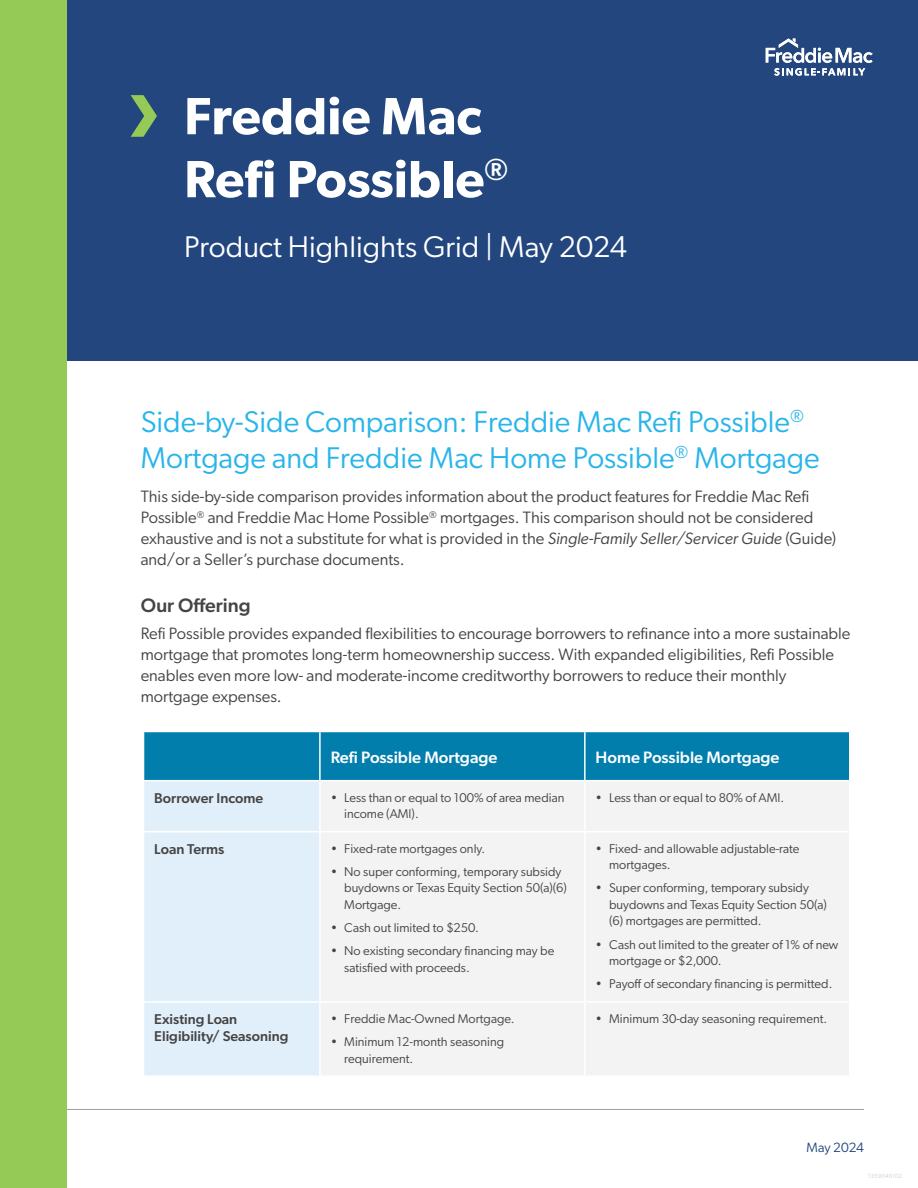
<style>
.page{position:relative;width:918px;height:1188px;background:#fff}
.page>*{position:absolute;margin:0;border:0;box-sizing:border-box;transform-origin:0 0}
.t1{font:600 52.5px/63px "Gibson";color:#fff}
.t2{font:30px/36px "Gibson";color:#29b5e9}
.t3{font:30px "Gibson";color:#fff}
.t4{font:500 19.5px "Gibson";color:#444}
.t5{font:16.5px/21px "Gibson";color:#444}
.t6{font:500 16.5px "Gibson";color:#fff}
.t7{font:500 14.25px/17.1px "Gibson";color:#444}
.t8{font:13.5px "Gibson";color:#24467d}
.t9{font:12.75px/16.5px "Gibson";color:#444}
.t10{font:6px "Gibson";letter-spacing:.03em;color:#d1d1d1}
.s1{font-style:italic}
</style>
<div class="page">
<hr style="left:54px;top:1109px;width:810px;height:1px;background:#a1a0a0">
<div style="left:0;top:0;width:918px;height:361px;background:#22467d"></div>
<div style="left:0;top:0;width:68px;height:1188px;background:#96ca57"></div>
<svg style="left:131px;top:95px;width:26px;height:42px"></svg>
<svg style="left:766px;top:39px;width:107px;height:37px"></svg>
<div style="left:144px;top:732px;width:705px;height:48px;background:#017eac"></div>
<div style="left:144px;top:781px;width:175px;height:294px;background:#e1effa"></div>
<div style="left:321px;top:782px;width:528px;height:293px;background:#f3f3f4"></div>
<hr style="left:319px;top:732px;width:2px;height:48px;background:#fff">
<hr style="left:584px;top:732px;width:2px;height:48px;background:#fff">
<hr style="left:143px;top:831px;width:177px;height:1px;background:#fff">
<hr style="left:143px;top:1001px;width:177px;height:2px;background:#fff">
<hr style="left:584px;top:781px;width:2px;height:50px;background:#fff">
<hr style="left:320px;top:831px;width:265px;height:1px;background:#fff">
<hr style="left:585px;top:831px;width:266px;height:1px;background:#fff">
<hr style="left:584px;top:832px;width:2px;height:169px;background:#fff">
<hr style="left:320px;top:1001px;width:265px;height:2px;background:#fff">
<hr style="left:585px;top:1001px;width:266px;height:2px;background:#fff">
<hr style="left:584px;top:1003px;width:2px;height:72px;background:#fff">
<h1 class="t1" style="left:184px;top:83px;width:326px">Freddie Mac<br>Refi Possible<sup>®</sup></h1>
<h2 class="t3" style="left:184px;top:228px;width:444px">Product Highlights Grid | May 2024</h2>
<h2 class="t2" style="left:141px;top:403px;width:681px">Side-by-Side Comparison: Freddie Mac Refi Possible<sup>®<br></sup>Mortgage and Freddie Mac Home Possible<sup>®</sup> Mortgage</h2>
<p class="t5" style="left:141px;top:486px;width:697px">This side-by-side comparison provides information about the product features for Freddie Mac Refi Possible<sup>®</sup> and Freddie Mac Home Possible<sup>®</sup> mortgages. This comparison should not be considered exhaustive and is not a substitute for what is provided in the <span class="s1">Single-Family Seller/Servicer Guide</span> (Guide) and/or a Seller’s purchase documents.</p>
<h3 class="t4" style="left:141px;top:593px;width:111px">Our Offering</h3>
<p class="t5" style="left:141px;top:623px;width:711px">Refi Possible provides expanded flexibilities to encourage borrowers to refinance into a more sustainable mortgage that promotes long-term homeownership success. With expanded eligibilities, Refi Possible enables even more low- and moderate-income creditworthy borrowers to reduce their monthly mortgage expenses.</p>
<p class="t6" style="left:331px;top:747px;width:168px">Refi Possible Mortgage</p>
<p class="t6" style="left:596px;top:747px;width:185px">Home Possible Mortgage</p>
<p class="t7" style="left:154px;top:789px;width:110px">Borrower Income</p>
<p class="t9" style="left:344px;top:789px;width:222px;text-indent:-14px">• Less than or equal to 100% of area median income (AMI).</p>
<p class="t9" style="left:596px;top:789px;width:190px">• Less than or equal to 80% of AMI.</p>
<p class="t7" style="left:154px;top:840px;width:72px">Loan Terms</p>
<p class="t9" style="left:331px;top:840px;width:156px">• Fixed-rate mortgages only.</p>
<p class="t9" style="left:344px;top:863px;width:224px;text-indent:-14px">• No super conforming, temporary subsidy buydowns or Texas Equity Section 50(a)(6)<br>Mortgage.</p>
<p class="t9" style="left:331px;top:919px;width:150px">• Cash out limited to $250.</p>
<p class="t9" style="left:344px;top:943px;width:212px;text-indent:-14px">• No existing secondary financing may be satisfied with proceeds.</p>
<p class="t9" style="left:609px;top:840px;width:192px;text-indent:-14px">• Fixed- and allowable adjustable-rate mortgages.</p>
<p class="t9" style="left:609px;top:880px;width:219px;text-indent:-14px">• Super conforming, temporary subsidy buydowns and Texas Equity Section 50(a) (6) mortgages are permitted.</p>
<p class="t9" style="left:609px;top:936px;width:231px;text-indent:-14px">• Cash out limited to the greater of 1% of new mortgage or $2,000.</p>
<p class="t9" style="left:596px;top:976px;width:238px">• Payoff of secondary financing is permitted.</p>
<p class="t7" style="left:154px;top:1010px;width:136px">Existing Loan<br>Eligibility/ Seasoning</p>
<p class="t9" style="left:331px;top:1010px;width:186px">• Freddie Mac-Owned Mortgage.</p>
<p class="t9" style="left:344px;top:1033px;width:161px;text-indent:-14px">• Minimum 12-month seasoning requirement.</p>
<p class="t9" style="left:596px;top:1010px;width:233px">• Minimum 30-day seasoning requirement.</p>
<p class="t8" style="left:807px;top:1140px;width:59px">May 2024</p>
<p class="t10" style="left:868px;top:1172px;width:36px">1359046102</p>
</div>
